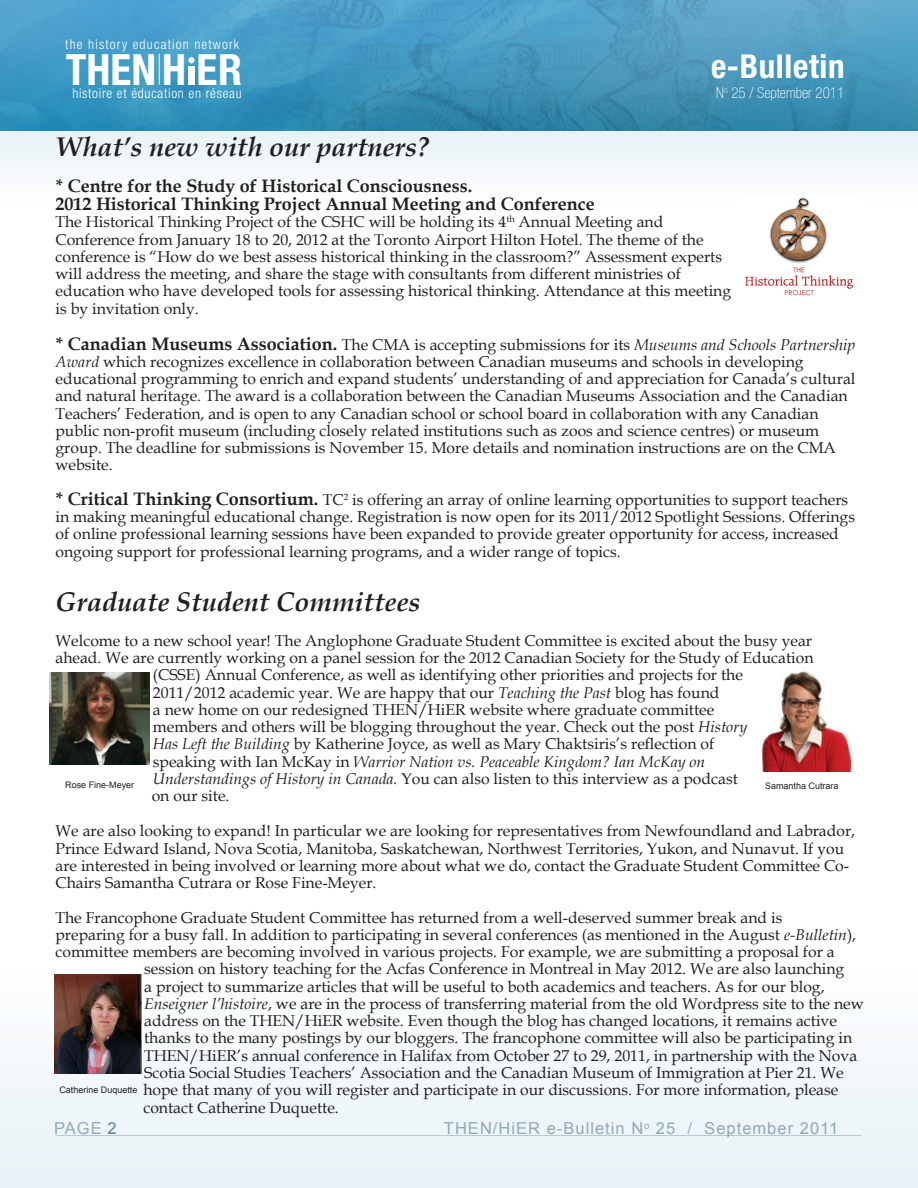
<style>
.page{position:relative;width:918px;height:1188px;background:#fff}
.page>*{position:absolute;margin:0;border:0;box-sizing:border-box;transform-origin:0 0}
.t1{font:700 condensed 43.2px "Helvetica Neue";color:#fff}
.t2{font:700 condensed 33px "Helvetica Neue";letter-spacing:.02em;color:#fff}
.t3{font:italic 700 27px "Book Antiqua";color:#231f20}
.t4{font:700 18px "Book Antiqua";color:#231f20}
.t5{font:16.5px "Arial";letter-spacing:.06em;color:#91aabb}
.t6{font:15.75px/17.2px "Book Antiqua";color:#231f20}
.t7{font:italic 15.75px "Book Antiqua";color:#231f20}
.t8{font:100 condensed 15px "Helvetica Neue";color:#fff}
.t9{font:300 condensed 13.65px "Helvetica Neue";letter-spacing:.05em;color:#fff}
.t10{font:300 condensed 13.65px "Helvetica Neue";letter-spacing:.07em;color:#fff}
.t11{font:9px "Arial";color:#231f20}
.s1{font-weight:700;font-size:18px}
.s2{font-style:italic}
.s3{font-style:normal}
.s4{color:#5e849c}
</style>
<div class="page">
<div style="left:0;top:963px;width:918px;height:225px;background:#f2f7f9"></div>
<hr style="left:56px;top:1135px;width:805px;height:1px;background:#003b62">
<div style="left:0;top:130px;width:918px;height:72px;background:#f2f7f9"></div>
<img style="left:0;top:0;width:918px;height:130px">
<hr style="left:159px;top:54px;width:1px;height:31px;background:#fff">
<div style="left:188px;top:66px;width:6px;height:19px;background:#fff"></div>
<svg style="left:188px;top:57px;width:6px;height:6px"></svg>
<img style="left:50px;top:672px;width:100px;height:92px">
<img style="left:760px;top:671px;width:93px;height:100px">
<img style="left:54px;top:974px;width:87px;height:100px">
<img style="left:740px;top:194px;width:120px;height:102px">
<p class="t10" style="left:65px;top:36px;width:176px">the history education network</p>
<p class="t9" style="left:72px;top:86px;width:171px">histoire et éducation en réseau</p>
<h1 class="t1" style="left:66px;top:43px;width:178px">THENH ER</h1>
<p class="t2" style="left:711px;top:46px;width:135px">e-Bulletin</p>
<p class="t8" style="left:716px;top:84px;width:129px">N<sup>o</sup> 25 / September 2011</p>
<p class="t3" style="left:56px;top:128px;width:375px">What’s new with our partners?</p>
<p class="t4" style="left:56px;top:174px;width:418px">* Centre for the Study of Historical Consciousness.</p>
<p class="t4" style="left:56px;top:192px;width:541px">2012 Historical Thinking Project Annual Meeting and Conference</p>
<p class="t6" style="left:56px;top:213px;width:677px">The Historical Thinking Project of the CSHC will be holding its 4<sup>th</sup> Annual Meeting and Conference from January 18 to 20, 2012 at the Toronto Airport Hilton Hotel. The theme of the conference is “How do we best assess historical thinking in the classroom?” Assessment experts will address the meeting, and share the stage with consultants from different ministries of education who have developed tools for assessing historical thinking. Attendance at this meeting is by invitation only.</p>
<p class="t6" style="left:56px;top:335px;width:801px"><span class="s1">* Canadian Museums Association.</span> The CMA is accepting submissions for its <span class="s2">Museums and Schools Partnership Award</span> which recognizes excellence in collaboration between Canadian museums and schools in developing educational programming to enrich and expand students’ understanding of and appreciation for Canada’s cultural and natural heritage. The award is a collaboration between the Canadian Museums Association and the Canadian Teachers’ Federation, and is open to any Canadian school or school board in collaboration with any Canadian public non-profit museum (including closely related institutions such as zoos and science centres) or museum group. The deadline for submissions is November 15. More details and nomination instructions are on the CMA website.</p>
<p class="t6" style="left:56px;top:491px;width:801px"><span class="s1">* Critical Thinking Consortium.</span> TC<sup>2</sup> is offering an array of online learning opportunities to support teachers in making meaningful educational change. Registration is now open for its 2011/2012 Spotlight Sessions. Offerings of online professional learning sessions have been expanded to provide greater opportunity for access, increased ongoing support for professional learning programs, and a wider range of topics.</p>
<p class="t3" style="left:56px;top:583px;width:367px">Graduate Student Committees</p>
<p class="t6" style="left:56px;top:632px;width:758px">Welcome to a new school year! The Anglophone Graduate Student Committee is excited about the busy year</p>
<p class="t6" style="left:56px;top:649px;width:760px">ahead. We are currently working on a panel session for the 2012 Canadian Society for the Study of Education</p>
<p class="t6" style="left:153px;top:666px;width:592px">(CSSE) Annual Conference, as well as identifying other priorities and projects for the</p>
<p class="t6" style="left:153px;top:683px;width:568px">2011/2012 academic year. We are happy that our <span class="s2">Teaching the Past</span> blog has found</p>
<p class="t6" style="left:153px;top:701px;width:563px">a new home on our redesigned THEN/HiER website where graduate committee</p>
<p class="t6" style="left:153px;top:718px;width:596px">members and others will be blogging throughout the year. Check out the post <span class="s2">History</span></p>
<p class="t6" style="left:153px;top:735px;width:563px"><span class="s2">Has Left the Building</span> by Katherine Joyce, as well as Mary Chaktsiris’s reflection of</p>
<p class="t7" style="left:153px;top:750px;width:554px"><span class="s3">speaking with Ian McKay in</span> Warrior Nation vs. Peaceable Kingdom? Ian McKay on</p>
<p class="t6" style="left:153px;top:770px;width:586px"><span class="s2">Understandings of History in Canada.</span> You can also listen to this interview as a podcast</p>
<p class="t6" style="left:152px;top:787px;width:79px">on our site.</p>
<p class="t6" style="left:56px;top:822px;width:801px">We are also looking to expand! In particular we are looking for representatives from Newfoundland and Labrador, Prince Edward Island, Nova Scotia, Manitoba, Saskatchewan, Northwest Territories, Yukon, and Nunavut. If you are interested in being involved or learning more about what we do, contact the Graduate Student Committee Co-Chairs Samantha Cutrara or Rose Fine-Meyer.</p>
<p class="t6" style="left:56px;top:908px;width:728px">The Francophone Graduate Student Committee has returned from a well-deserved summer break and is</p>
<p class="t6" style="left:56px;top:926px;width:802px">preparing for a busy fall. In addition to participating in several conferences (as mentioned in the August <span class="s2">e-Bulletin</span>),</p>
<p class="t6" style="left:56px;top:943px;width:781px">committee members are becoming involved in various projects. For example, we are submitting a proposal for a</p>
<p class="t6" style="left:144px;top:960px;width:702px">session on history teaching for the Acfas Conference in Montreal in May 2012. We are also launching</p>
<p class="t6" style="left:144px;top:977px;width:682px">a project to summarize articles that will be useful to both academics and teachers. As for our blog,</p>
<p class="t6" style="left:144px;top:995px;width:721px"><span class="s2">Enseigner l’histoire</span>, we are in the process of transferring material from the old Wordpress site to the new</p>
<p class="t6" style="left:144px;top:1012px;width:694px">address on the THEN/HiER website. Even though the blog has changed locations, it remains active</p>
<p class="t6" style="left:144px;top:1029px;width:709px">thanks to the many postings by our bloggers. The francophone committee will also be participating in</p>
<p class="t6" style="left:144px;top:1046px;width:715px">THEN/HiER’s annual conference in Halifax from October 27 to 29, 2011, in partnership with the Nova</p>
<p class="t6" style="left:144px;top:1064px;width:701px">Scotia Social Studies Teachers’ Association and the Canadian Museum of Immigration at Pier 21. We</p>
<p class="t6" style="left:143px;top:1081px;width:696px">hope that many of you will register and participate in our discussions. For more information, please</p>
<p class="t6" style="left:143px;top:1099px;width:197px">contact Catherine Duquette.</p>
<p class="t11" style="left:65px;top:779px;width:71px">Rose Fine-Meyer</p>
<p class="t11" style="left:765px;top:780px;width:75px">Samantha Cutrara</p>
<p class="t11" style="left:59px;top:1084px;width:80px">Catherine Duquette</p>
<p class="t5" style="left:54px;top:1117px;width:64px">PAGE <span class="s4">2</span></p>
<p class="t5" style="left:444px;top:1117px;width:396px">THEN/HiER e-Bulletin N<sup>o</sup> 25 / September 2011</p>
</div>
